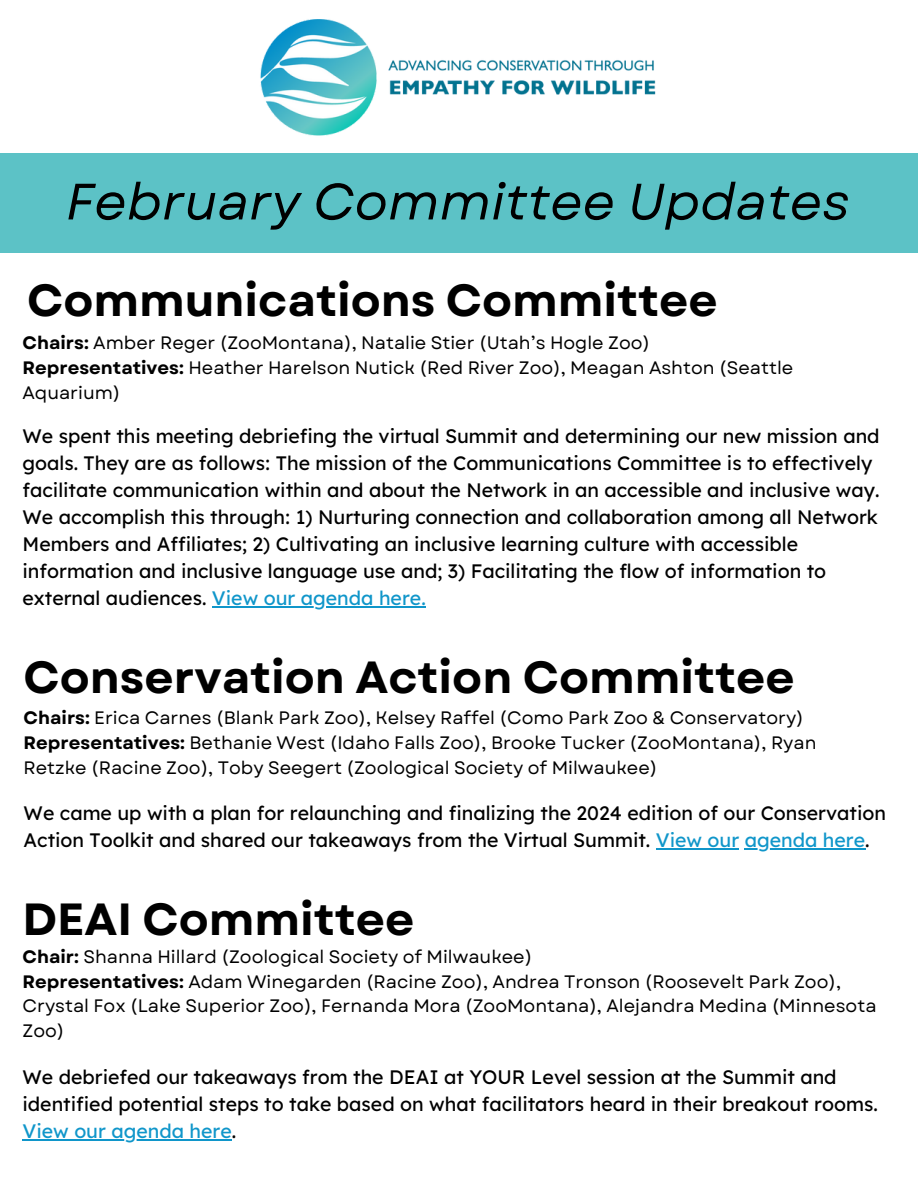
<style>
.page{position:relative;width:918px;height:1188px;background:#fff}
.page>*{position:absolute;margin:0;border:0;box-sizing:border-box;transform-origin:0 0}
.t1{font:italic 51px "Garet";color:#000}
.t2{font:700 45px "Garet";color:#000}
.t3{font:19.5px/27px "Lexend Deca";color:#000}
.t4{font:19.5px "Lexend Deca";color:#1096ca}
.t5{font:18px/24.8px "Garet";color:#000}
.s1{font-weight:700}
.s2{color:#1096ca}
.s3{color:#000}
</style>
<div class="page">
<img style="left:260px;top:19px;width:396px;height:117px">
<div style="left:0;top:153px;width:918px;height:100px;background:#5cc2c6"></div>
<hr style="left:212px;top:606px;width:214px;height:1px;background:#1096ca">
<hr style="left:656px;top:849px;width:64px;height:1px;background:#1096ca">
<svg style="left:720px;top:849px;width:19px;height:1px"></svg>
<hr style="left:745px;top:849px;width:36px;height:1px;background:#1096ca">
<hr style="left:781px;top:849px;width:84px;height:1px;background:#1096ca">
<hr style="left:23px;top:1139px;width:209px;height:1px;background:#1096ca">
<h1 class="t1" style="left:66px;top:165px;width:786px">February Committee Updates</h1>
<p class="t2" style="left:27px;top:268px;width:692px">Communications Committee</p>
<p class="t5" style="left:23px;top:330px;width:629px"><span class="s1">Chairs:</span> Amber Reger (ZooMontana), Natalie Stier (Utah’s Hogle Zoo)</p>
<h2 class="t5" style="left:23px;top:355px;width:772px"><span class="s1">Representatives:</span> Heather Harelson Nutick (Red River Zoo), Meagan Ashton (Seattle<br>Aquarium)</h2>
<h2 class="t3" style="left:23px;top:422px;width:859px">We spent this meeting debriefing the virtual Summit and determining our new mission and goals. They are as follows: The mission of the Communications Committee is to effectively facilitate communication within and about the Network in an accessible and inclusive way.<br>We accomplish this through: 1) Nurturing connection and collaboration among all Network Members and Affiliates; 2) Cultivating an inclusive learning culture with accessible information and inclusive language use and; 3) Facilitating the flow of information to external audiences. <span class="s2">View our agenda here.</span></h2>
<p class="t2" style="left:24px;top:645px;width:772px">Conservation Action Committee</p>
<h2 class="t5" style="left:24px;top:705px;width:782px"><span class="s1">Chairs:</span> Erica Carnes (Blank Park Zoo), Kelsey Raffel (Como Park Zoo &amp; Conservatory)</h2>
<p class="t5" style="left:24px;top:730px;width:794px"><span class="s1">Representatives:</span> Bethanie West (Idaho Falls Zoo), Brooke Tucker (ZooMontana), Ryan<br>Retzke (Racine Zoo), Toby Seegert (Zoological Society of Milwaukee)</p>
<p class="t3" style="left:24px;top:800px;width:864px">We came up with a plan for relaunching and finalizing the 2024 edition of our Conservation<br>Action Toolkit and shared our takeaways from the Virtual Summit. <span class="s2">View our agenda here</span>.</p>
<h2 class="t2" style="left:23px;top:887px;width:393px">DEAI Committee</h2>
<p class="t5" style="left:23px;top:944px;width:856px"><span class="s1">Chair:</span> Shanna Hillard (Zoological Society of Milwaukee)<br><span class="s1">Representatives:</span> Adam Winegarden (Racine Zoo), Andrea Tronson (Roosevelt Park Zoo), Crystal Fox (Lake Superior Zoo), Fernanda Mora (ZooMontana), Alejandra Medina (Minnesota Zoo)</p>
<p class="t3" style="left:23px;top:1063px;width:857px">We debriefed our takeaways from the DEAI at YOUR Level session at the Summit and identified potential steps to take based on what facilitators heard in their breakout rooms.</p>
<p class="t4" style="left:23px;top:1119px;width:215px">View our agenda here<span class="s3">.</span></p>
</div>
